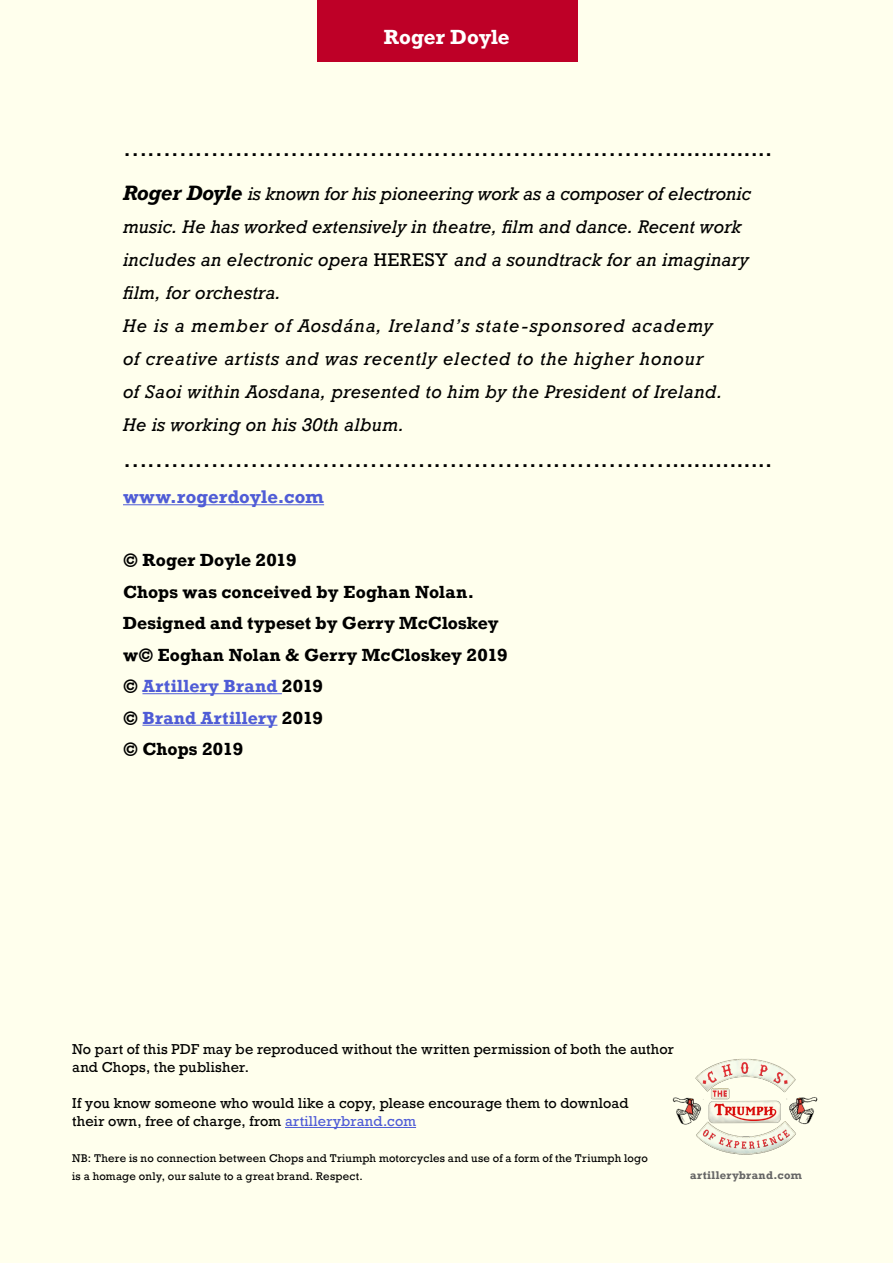
<style>
.page{position:relative;width:893px;height:1263px;background:#ffffed}
.page>*{position:absolute;margin:0;border:0;box-sizing:border-box;transform-origin:0 0}
.t1{font:22.5px "Rockwell";color:#000}
.t2{font:700 19.2px "Rockwell";color:#fff}
.t3{font:italic 17.25px/33px "Rockwell";letter-spacing:.02em;color:#000}
.t4{font:700 17.25px "Rockwell";letter-spacing:.01em;color:#4f5cd6}
.t5{font:700 16.5px/31.5px "Rockwell";letter-spacing:.01em;color:#000}
.t6{font:13.5px/18px "Rockwell";letter-spacing:.01em;color:#000}
.t7{font:10.5px/18px "Rockwell";letter-spacing:.015em;color:#000}
.t8{font:700 10.5px "Rockwell";letter-spacing:.03em;color:#666}
.s1{font-weight:700;font-size:19.5px}
.s2{font-style:normal}
.s3{color:#4f5cd6}
</style>
<div class="page">
<img style="left:672px;top:1058px;width:146px;height:97px">
<hr style="left:123px;top:504px;width:201px;height:1px;background:#4f5cd6">
<hr style="left:142px;top:693px;width:140px;height:1px;background:#4f5cd6">
<hr style="left:142px;top:725px;width:135px;height:1px;background:#4f5cd6">
<div style="left:317px;top:0;width:260px;height:62px;background:#be0027"></div>
<hr style="left:285px;top:1127px;width:131px;height:1px;background:#4f5cd6">
<p class="t2" style="left:384px;top:25px;width:127px">Roger Doyle</p>
<h1 class="t1" style="left:123px;top:134px;width:651px">……………………………………………………………..............</h1>
<p class="t3" style="left:123px;top:178px;width:630px"><span class="s1">Roger Doyle</span> is known for his pioneering work as a composer of electronic music. He has worked extensively in theatre, film and dance. Recent work includes an electronic opera <span class="s2">HERESY</span> and a soundtrack for an imaginary film, for orchestra.<br>He is a member of Aosdána, Ireland’s state-sponsored academy<br>of creative artists and was recently elected to the higher honour<br>of Saoi within Aosdana, presented to him by the President of Ireland.<br>He is working on his 30th album.</p>
<h1 class="t1" style="left:123px;top:445px;width:651px">……………………………………………………………..............</h1>
<p class="t4" style="left:123px;top:486px;width:203px">www.rogerdoyle.com</p>
<p class="t5" style="left:123px;top:544px;width:386px">© Roger Doyle 2019<br>Chops was conceived by Eoghan Nolan.<br>Designed and typeset by Gerry McCloskey w© Eoghan Nolan &amp; Gerry McCloskey 2019 © <span class="s3">Artillery Brand</span> 2019<br>© <span class="s3">Brand Artillery</span> 2019<br>© Chops 2019</p>
<p class="t6" style="left:72px;top:1040px;width:603px">No part of this PDF may be reproduced without the written permission of both the author and Chops, the publisher.</p>
<p class="t6" style="left:72px;top:1094px;width:558px">If you know someone who would like a copy, please encourage them to download their own, free of charge, from <span class="s3">artillerybrand.com</span></p>
<p class="t7" style="left:72px;top:1149px;width:577px">NB: There is no connection between Chops and Triumph motorcycles and use of a form of the Triumph logo is a homage only, our salute to a great brand. Respect.</p>
<p class="t8" style="left:690px;top:1169px;width:113px">artillerybrand.com</p>
</div>
